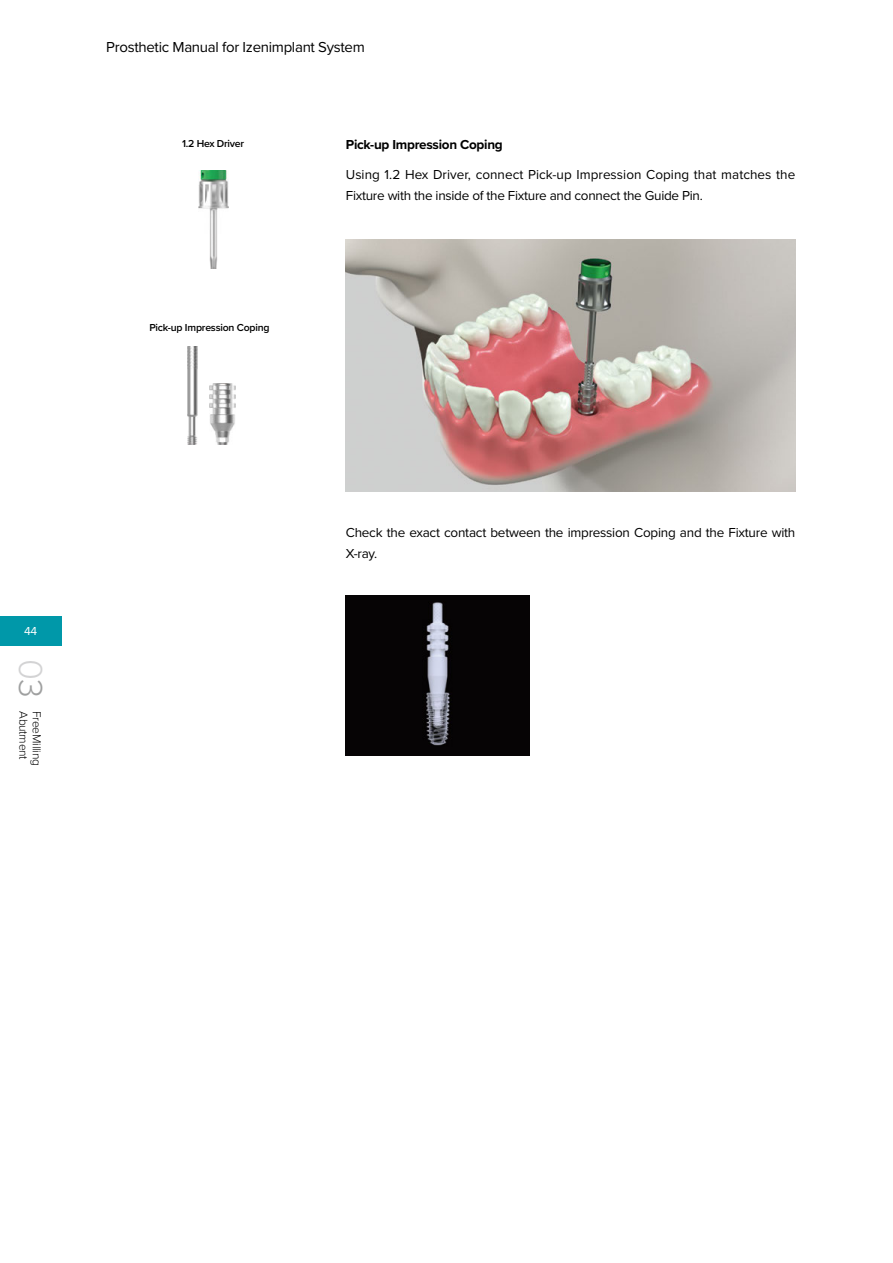
<style>
.page{position:relative;width:893px;height:1263px;background:#fff}
.page>*{position:absolute;margin:0;border:0;box-sizing:border-box;transform-origin:0 0}
.t1{font:300 34.5px "Proxima Nova";color:#d3d3d4}
.t2{font:15px "Proxima Nova";letter-spacing:-.02em;color:#000}
.t3{font:13.5px/21px "Proxima Nova";color:#000}
.t4{font:13.5px/21px "Proxima Nova";letter-spacing:-.02em;color:#000}
.t5{font:700 13.5px "Proxima Nova";letter-spacing:-.02em;color:#000}
.t6{font:300 12px "Proxima Nova";letter-spacing:-.02em;color:#000}
.t7{font:12px "Proxima Nova";color:#fff}
.t8{font:600 10.5px "Proxima Nova";letter-spacing:-.02em;color:#000}
.s1{color:#9fa0a0}
</style>
<div class="page">
<div style="left:0;top:617px;width:61px;height:29px;background:#0098a9"></div>
<img style="left:346px;top:239px;width:449px;height:253px">
<img style="left:346px;top:596px;width:184px;height:159px">
<img style="left:209px;top:383px;width:26px;height:61px">
<img style="left:187px;top:346px;width:11px;height:98px">
<img style="left:198px;top:170px;width:30px;height:98px">
<p class="t2" style="left:106px;top:36px;width:260px">Prosthetic Manual for Izenimplant System</p>
<p class="t8" style="left:182px;top:136px;width:64px">1.2 Hex Driver</p>
<p class="t8" style="left:149px;top:319px;width:122px">Pick-up Impression Coping</p>
<p class="t5" style="left:346px;top:135px;width:159px">Pick-up Impression Coping</p>
<p class="t3" style="left:346px;top:163px;width:451px">Using 1.2 Hex Driver, connect Pick-up Impression Coping that matches the<br>Fixture with the inside of the Fixture and connect the Guide Pin.</p>
<p class="t7" style="left:24px;top:622px;width:15px">44</p>
<h1 class="t1" style="left:56px;top:658px;width:41px;rotate:90deg">0<span class="s1">3</span></h1>
<p class="t6" style="left:32px;top:711px;width:50px;rotate:90deg">Abutment</p>
<p class="t6" style="left:46px;top:711px;width:56px;rotate:90deg">FreeMilling</p>
<p class="t4" style="left:346px;top:521px;width:451px">Check the exact contact between the impression Coping and the Fixture with<br>X-ray.</p>
</div>
